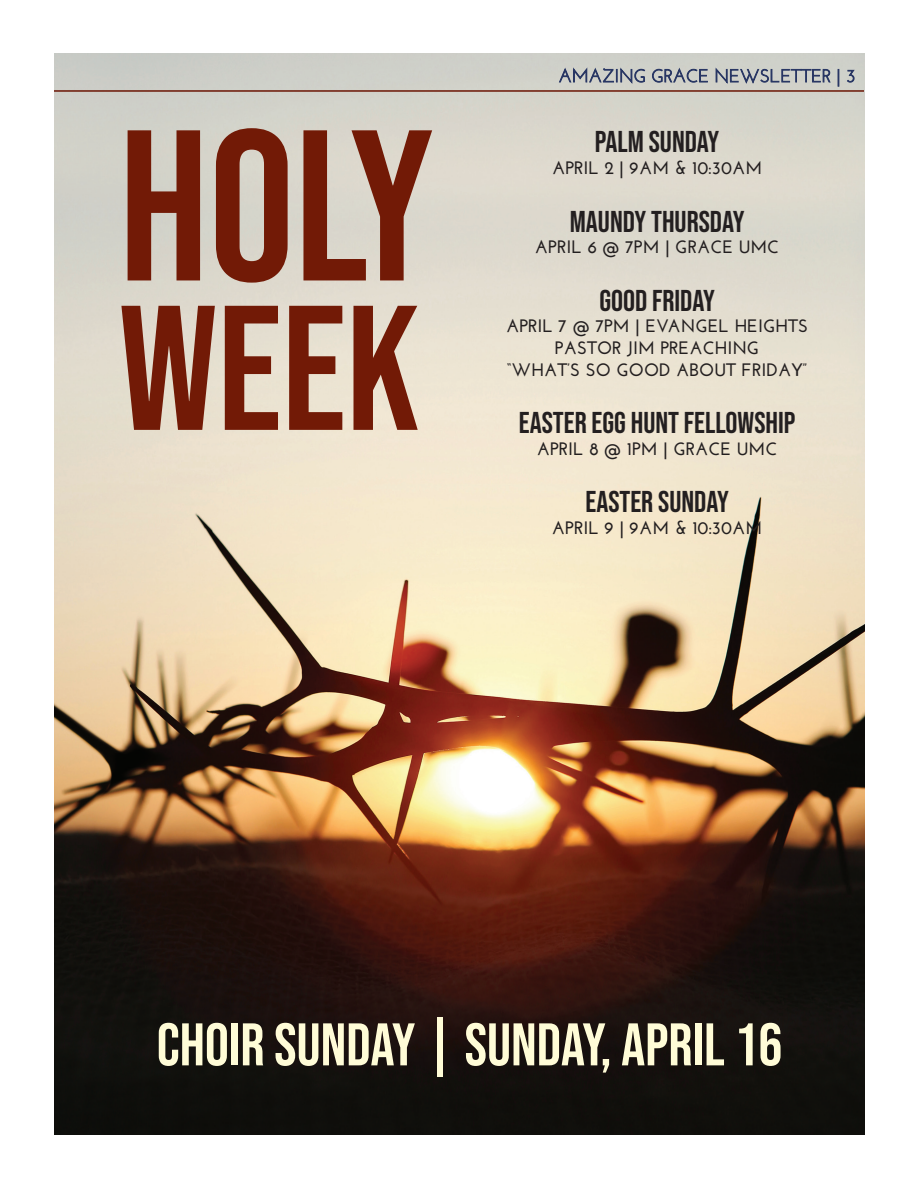
<style>
.page{position:relative;width:918px;height:1188px;background:#fff}
.page>*{position:absolute;margin:0;border:0;box-sizing:border-box;transform-origin:0 0}
.t1{font:214.5px "Bebas Neue";color:#721a06}
.t2{font:177.3px "Bebas Neue";color:#721a06}
.t3{font:60px "Bebas Neue";color:#fffcd7}
.t4{font:30px "Bebas Neue";color:#231f20}
.t5{font:700 18px/21.6px "Josefin Sans";color:#231f20;text-align:center}
</style>
<div class="page">
<img style="left:54px;top:53px;width:810px;height:1082px">
<svg style="left:558px;top:66px;width:87px;height:19px;background:#a6aab0"></svg>
<svg style="left:652px;top:66px;width:56px;height:17px"></svg>
<svg style="left:715px;top:67px;width:116px;height:19px;background:#a5aaaf"></svg>
<svg style="left:838px;top:69px;width:1px;height:18px"></svg>
<svg style="left:846px;top:70px;width:9px;height:13px"></svg>
<hr style="left:54px;top:90px;width:810px;height:2px;background:#6b1504">
<p class="t1" style="left:119px;top:85px;width:317px">HOLY</p>
<p class="t2" style="left:119px;top:268px;width:302px">WEEK</p>
<p class="t4" style="left:595px;top:125px;width:126px">PALM SUNDAY</p>
<p class="t5" style="left:552px;top:157px;width:212px">APRIL 2 | 9AM &amp; 10:30AM</p>
<p class="t4" style="left:570px;top:204px;width:176px">MAUNDY THURSDAY</p>
<p class="t5" style="left:535px;top:236px;width:246px">APRIL 6 @ 7PM | GRACE UMC</p>
<p class="t4" style="left:599px;top:283px;width:117px">GOOD FRIDAY</p>
<p class="t5" style="left:506px;top:315px;width:304px">APRIL 7 @ 7PM | EVANGEL HEIGHTS</p>
<p class="t5" style="left:507px;top:337px;width:302px">PASTOR JIM PREACHING<br>“WHAT’S SO GOOD ABOUT FRIDAY”</p>
<p class="t4" style="left:519px;top:406px;width:278px">EASTER EGG HUNT FELLOWSHIP</p>
<p class="t5" style="left:537px;top:438px;width:242px">APRIL 8 @ 1PM | GRACE UMC</p>
<p class="t4" style="left:586px;top:485px;width:145px">EASTER SUNDAY</p>
<p class="t5" style="left:552px;top:517px;width:212px">APRIL 9 | 9AM &amp; 10:30AM</p>
<p class="t3" style="left:157px;top:1011px;width:627px">CHOIR SUNDAY | SUNDAY, APRIL 16</p>
</div>
